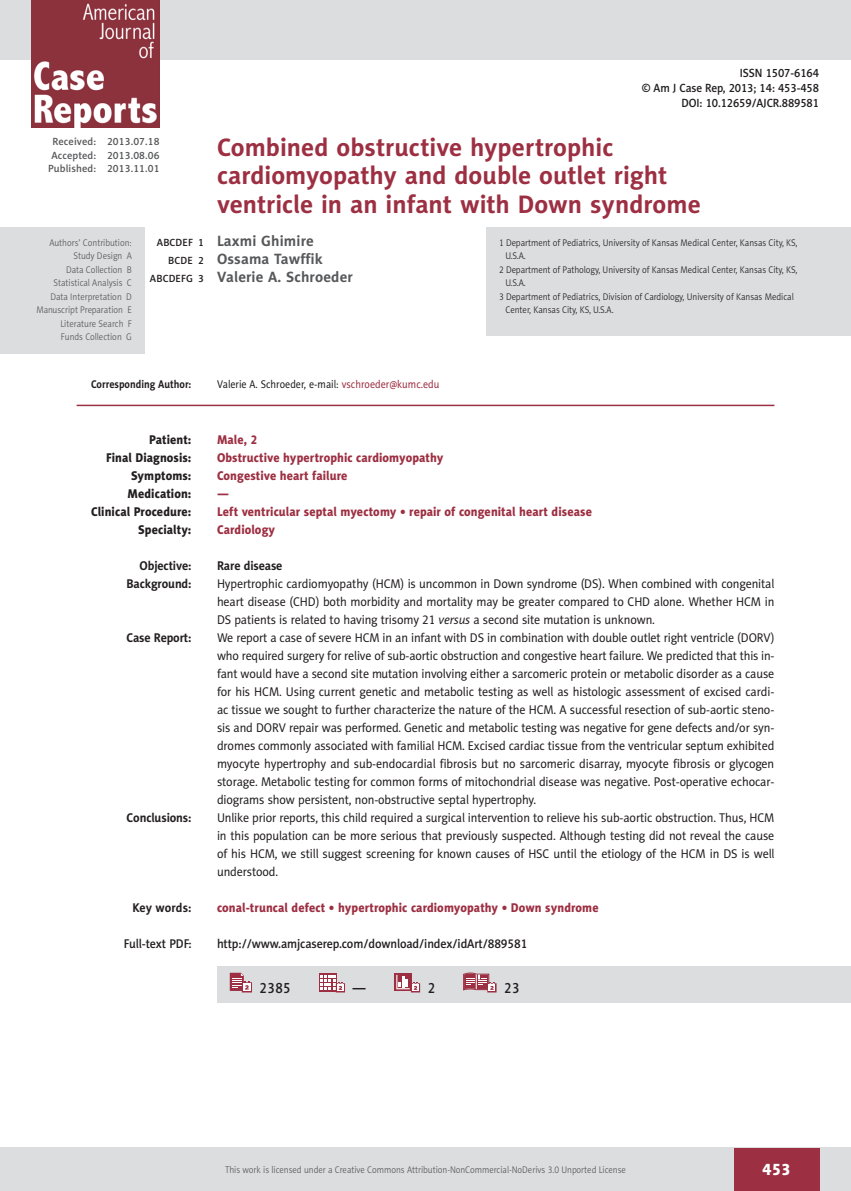
<style>
.page{position:relative;width:851px;height:1191px;background:#fff}
.page>*{position:absolute;margin:0;border:0;box-sizing:border-box;transform-origin:0 0}
.AJCR_Tytul{font:700 25.5px/28.5px "Naomi Sans EFN";color:#9d2f42}
.t1{font:16.5px "Naomi Sans EFN Heavy";color:#fff}
.AJCR_Autorzy{font:700 15px "Naomi Sans EFN";letter-spacing:.01em;color:#57585a}
.AJCR_dane{font:15px "Naomi Sans EFN Medium";letter-spacing:.03em;color:#231f20;scale:.9 1}
.AJCR_Summary_body{font:12.75px/18px "Naomi Sans EFN";letter-spacing:-.01em;color:#231f20;text-align:justify;scale:.95 1}
.AJCR_keywords{font:12.75px "Naomi Sans EFN Heavy";letter-spacing:.005em;color:#9d2f42;scale:.95 1}
.AJCR_keywords-2{font:12.75px "Naomi Sans EFN Heavy";letter-spacing:.005em;color:#231f20;scale:.95 1}
.AJCR_full_text_pdf{font:12.75px "Naomi Sans EFN Medium";letter-spacing:-.01em;color:#231f20;scale:.95 1}
.AJCR_Summary_body-2{font:700 12.75px "Naomi Sans EFN";letter-spacing:-.01em;color:#231f20;scale:.95 1}
.AJCR_keywords-3{font:700 12.75px "Naomi Sans EFN";letter-spacing:.005em;color:#231f20;scale:.95 1}
.AJCR_full_text_pdf-2{font:12px "Naomi Sans EFN Medium";letter-spacing:-.01em;color:#231f20;scale:.95 1}
.AJCR_Adres{font:11.25px "Naomi Sans EFN";color:#231f20;scale:.9 1}
.AJCR_Adres-2{font:700 11.25px "Naomi Sans EFN";color:#231f20;scale:.9 1}
.t2{font:10.5px "Naomi Sans EFN Medium";letter-spacing:.01em;color:#57585a}
.AJCR_Afiliacja{font:9.75px/13.5px "Naomi Sans EFN Light";color:#231f20;scale:.9 1}
.AJCR_pagina_sygnatur{font:9.75px "Naomi Sans EFN Light";color:#57585a;scale:.9 1}
.s1{font-family:"Naomi Sans EFN Medium";font-weight:400;font-size:10.5px;color:#231f20}
.s2{color:#9d2f42}
.s3{font-style:italic}
</style>
<div class="page">
<div style="left:217px;top:966px;width:633px;height:36px;background:#dcdddf"></div>
<svg style="left:230px;top:972px;width:22px;height:20px"></svg>
<div style="left:319px;top:973px;width:17px;height:18px;background:#9d2f42"></div>
<svg style="left:320px;top:974px;width:25px;height:18px"></svg>
<div style="left:394px;top:973px;width:18px;height:18px;background:#9d2f42"></div>
<svg style="left:396px;top:975px;width:24px;height:17px"></svg>
<svg style="left:463px;top:972px;width:33px;height:20px"></svg>
<hr style="left:77px;top:405px;width:697px;height:1px;background:#9d2f42">
<div style="left:0;top:228px;width:145px;height:126px;background:#dcdddf"></div>
<div style="left:486px;top:228px;width:364px;height:108px;background:#dcdddf"></div>
<div style="left:0;top:1148px;width:850px;height:43px;background:#dcdddf"></div>
<div style="left:733px;top:1148px;width:86px;height:42px;background:#9d2f42"></div>
<div style="left:0;top:0;width:850px;height:60px;background:#dcdddf"></div>
<img style="left:32px;top:0;width:127px;height:127px">
<p class="AJCR_full_text_pdf-2" style="left:739px;top:66px;width:85px">ISSN 1507-6164</p>
<p class="AJCR_full_text_pdf-2" style="left:641px;top:81px;width:188px">© Am J Case Rep, 2013; 14: 453-458</p>
<p class="AJCR_full_text_pdf-2" style="left:681px;top:96px;width:146px">DOI: 10.12659/AJCR.889581</p>
<p class="AJCR_Tytul" style="left:217px;top:133px;width:485px">Combined obstructive hypertrophic cardiomyopathy and double outlet right ventricle in an infant with Down syndrome</p>
<p class="AJCR_Autorzy" style="left:157px;top:232px;width:158px"><span class="s1">ABCDEF 1</span> Laxmi Ghimire</p>
<p class="AJCR_Autorzy" style="left:168px;top:250px;width:156px"><span class="s1">BCDE 2</span> Ossama Tawffik</p>
<p class="AJCR_Autorzy" style="left:150px;top:268px;width:204px"><span class="s1">ABCDEFG 3</span> Valerie A. Schroeder</p>
<p class="t2" style="left:52px;top:136px;width:109px">Received: 2013.07.18</p>
<p class="t2" style="left:51px;top:149px;width:110px">Accepted: 2013.08.06</p>
<p class="t2" style="left:48px;top:163px;width:113px">Published: 2013.11.01</p>
<p class="AJCR_pagina_sygnatur" style="left:49px;top:237px;width:93px">Authors’ Contribution:</p>
<p class="AJCR_pagina_sygnatur" style="left:74px;top:250px;width:66px">Study Design A</p>
<p class="AJCR_pagina_sygnatur" style="left:66px;top:264px;width:74px">Data Collection B</p>
<p class="AJCR_pagina_sygnatur" style="left:53px;top:277px;width:89px">Statistical Analysis C</p>
<p class="AJCR_pagina_sygnatur" style="left:51px;top:291px;width:92px">Data Interpretation D</p>
<p class="AJCR_pagina_sygnatur" style="left:36px;top:304px;width:107px">Manuscript Preparation E</p>
<p class="AJCR_pagina_sygnatur" style="left:60px;top:318px;width:81px">Literature Search F</p>
<p class="AJCR_pagina_sygnatur" style="left:61px;top:331px;width:80px">Funds Collection G</p>
<p class="AJCR_Afiliacja" style="left:505px;top:236px;width:326px;text-indent:-6px">1 Department of Pediatrics, University of Kansas Medical Center, Kansas City, KS,<br>U.S.A.</p>
<p class="AJCR_Afiliacja" style="left:505px;top:263px;width:326px;text-indent:-6px">2 Department of Pathology, University of Kansas Medical Center, Kansas City, KS,<br>U.S.A.</p>
<p class="AJCR_Afiliacja" style="left:505px;top:290px;width:322px;text-indent:-6px">3 Department of Pediatrics, Division of Cardiology, University of Kansas Medical<br>Center, Kansas City, KS, U.S.A.</p>
<p class="AJCR_Adres-2" style="left:91px;top:377px;width:113px">Corresponding Author:</p>
<p class="AJCR_Adres" style="left:217px;top:377px;width:248px">Valerie A. Schroeder, e-mail: <span class="s2">vschroeder@kumc.edu</span></p>
<p class="AJCR_keywords-2" style="left:149px;top:432px;width:46px">Patient:</p>
<p class="AJCR_keywords" style="left:217px;top:432px;width:44px">Male, 2</p>
<p class="AJCR_keywords-2" style="left:106px;top:450px;width:91px">Final Diagnosis:</p>
<p class="AJCR_keywords" style="left:217px;top:450px;width:240px">Obstructive hypertrophic cardiomyopathy</p>
<p class="AJCR_keywords-2" style="left:131px;top:468px;width:65px">Symptoms:</p>
<p class="AJCR_keywords" style="left:217px;top:468px;width:139px">Congestive heart failure</p>
<p class="AJCR_keywords-2" style="left:128px;top:486px;width:69px">Medication:</p>
<p class="AJCR_keywords" style="left:217px;top:486px;width:14px">—</p>
<p class="AJCR_keywords-2" style="left:91px;top:504px;width:107px">Clinical Procedure:</p>
<p class="AJCR_keywords" style="left:217px;top:504px;width:396px">Left ventricular septal myectomy • repair of congenital heart disease</p>
<p class="AJCR_keywords-2" style="left:138px;top:522px;width:58px">Specialty:</p>
<p class="AJCR_keywords" style="left:217px;top:522px;width:63px">Cardiology</p>
<p class="AJCR_Summary_body-2" style="left:139px;top:558px;width:56px">Objective:</p>
<p class="AJCR_Summary_body-2" style="left:217px;top:558px;width:70px">Rare disease</p>
<p class="AJCR_Summary_body-2" style="left:126px;top:576px;width:70px">Background:</p>
<p class="AJCR_Summary_body" style="left:217px;top:575px;width:588px">Hypertrophic cardiomyopathy (HCM) is uncommon in Down syndrome (DS). When combined with congenital heart disease (CHD) both morbidity and mortality may be greater compared to CHD alone. Whether HCM in DS patients is related to having trisomy 21 <span class="s3">versus</span> a second site mutation is unknown.</p>
<p class="AJCR_Summary_body-2" style="left:126px;top:630px;width:70px">Case Report:</p>
<p class="AJCR_Summary_body" style="left:217px;top:629px;width:588px">We report a case of severe HCM in an infant with DS in combination with double outlet right ventricle (DORV) who required surgery for relive of sub-aortic obstruction and congestive heart failure. We predicted that this in&shy;fant would have a second site mutation involving either a sarcomeric protein or metabolic disorder as a cause for his HCM. Using current genetic and metabolic testing as well as histologic assessment of excised cardi&shy;ac tissue we sought to further characterize the nature of the HCM. A successful resection of sub-aortic steno&shy;sis and DORV repair was performed<span class="s3">.</span> Genetic and metabolic testing was negative for gene defects and/or syn&shy;dromes commonly associated with familial HCM. Excised cardiac tissue from the ventricular septum exhibited myocyte hypertrophy and sub-endocardial fibrosis but no sarcomeric disarray, myocyte fibrosis or glycogen storage. Metabolic testing for common forms of mitochondrial disease was negative. Post-operative echocar&shy;diograms show persistent, non-obstructive septal hypertrophy.</p>
<p class="AJCR_Summary_body-2" style="left:127px;top:810px;width:70px">Conclusions:</p>
<p class="AJCR_Summary_body" style="left:217px;top:809px;width:588px">Unlike prior reports, this child required a surgical intervention to relieve his sub-aortic obstruction. Thus, HCM in this population can be more serious that previously suspected. Although testing did not reveal the cause of his HCM, we still suggest screening for known causes of HSC until the etiology of the HCM in DS is well understood.</p>
<p class="AJCR_keywords-3" style="left:132px;top:900px;width:64px">Key words:</p>
<p class="AJCR_keywords" style="left:217px;top:900px;width:403px">conal-truncal defect • hypertrophic cardiomyopathy • Down syndrome</p>
<p class="AJCR_full_text_pdf" style="left:124px;top:936px;width:73px">Full-text PDF:</p>
<p class="AJCR_full_text_pdf" style="left:217px;top:936px;width:328px">http://www.amjcaserep.com/download/index/idArt/889581</p>
<p class="AJCR_dane" style="left:259px;top:978px;width:36px">2385</p>
<p class="AJCR_dane" style="left:352px;top:978px;width:16px">—</p>
<p class="AJCR_dane" style="left:427px;top:978px;width:10px">2</p>
<p class="AJCR_dane" style="left:504px;top:978px;width:19px">23</p>
<p class="AJCR_pagina_sygnatur" style="left:225px;top:1164px;width:447px">This work is licensed under a Creative Commons Attribution-NonCommercial-NoDerivs 3.0 Unported License</p>
<p class="t1" style="left:762px;top:1159px;width:30px">453</p>
</div>
